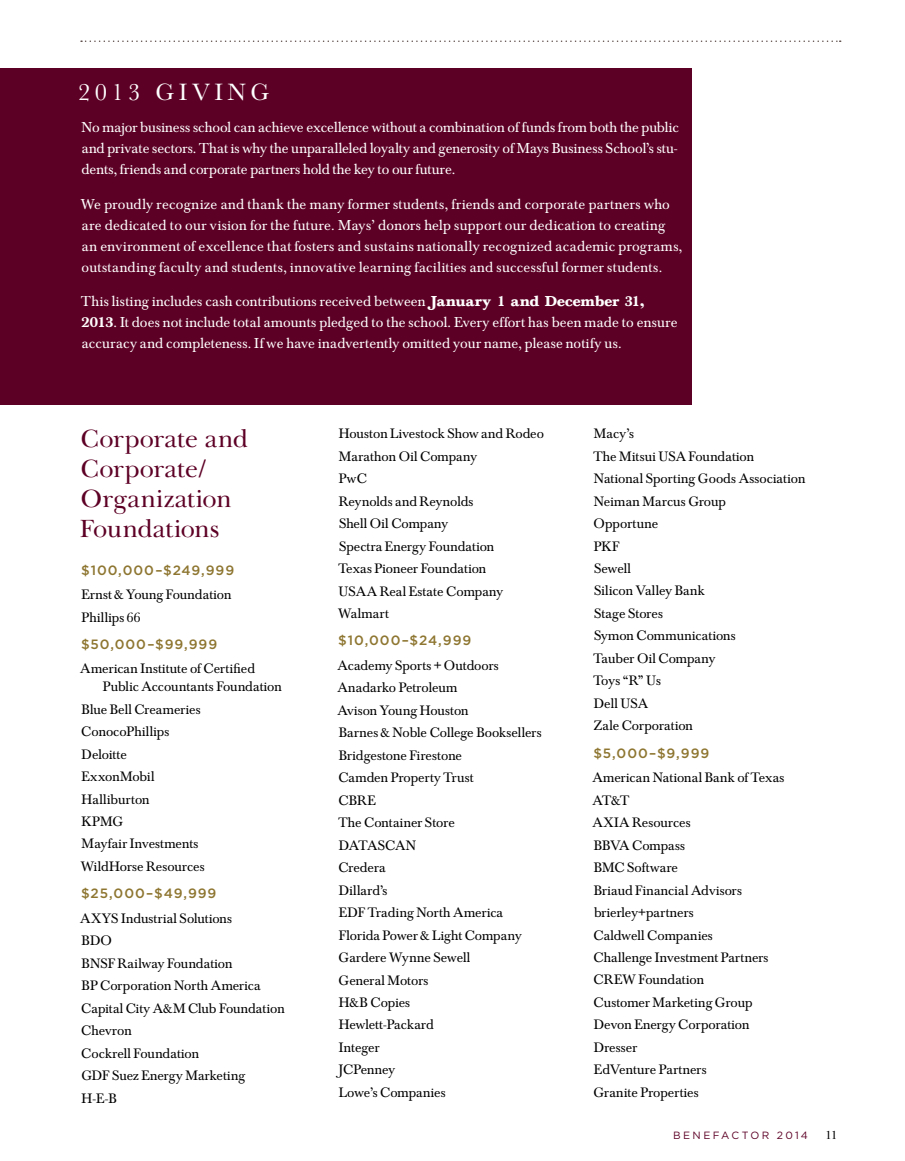
<style>
.page{position:relative;width:905px;height:1161px;background:#fff}
.page>*{position:absolute;margin:0;border:0;box-sizing:border-box;transform-origin:0 0}
.t1{font:25.5px/30px "Baskerville Cyr Upright";letter-spacing:-.005em;color:#5d0025}
.t2{font:24.6px "Baskerville";letter-spacing:.18em;color:#fff}
.t3{font:15px/21px "Baskerville Rgl";letter-spacing:.02em;color:#fff}
.t4{font:14.25px/22.5px "Baskerville Rgl";letter-spacing:.005em;color:#000}
.t5{font:500 13.5px "Gotham";letter-spacing:.07em;color:#8e7631}
.t6{font:12px "Baskerville Cyr Upright";color:#000}
.t7{font:10.5px "Gotham";letter-spacing:.22em;color:#5d0025}
.s1{font-family:"Baskerville Bld"}
</style>
<div class="page">
<svg style="left:81px;top:41px;width:759px;height:1px"></svg>
<div style="left:0;top:68px;width:691px;height:337px;background:#5d0025"></div>
<h2 class="t2" style="left:78px;top:76px;width:191px">2013 Giving</h2>
<p class="t3" style="left:82px;top:118px;width:598px;text-align:justify">No major business school can achieve excellence without a combination of funds from both the public and private sectors. That is why the unparalleled loyalty and generosity of Mays Business School’s stu&shy;dents, friends and corporate partners hold the key to our future.</p>
<p class="t3" style="left:81px;top:194px;width:603px">We proudly recognize and thank the many former students, friends and corporate partners who are dedicated to our vision for the future. Mays’ donors help support our dedication to creating an environment of excellence that fosters and sustains nationally recognized academic programs, outstanding faculty and students, innovative learning facilities and successful former students.</p>
<p class="t3" style="left:81px;top:292px;width:598px">This listing includes cash contributions received between <span class="s1">January 1 and December 31,<br>2013</span>. It does not include total amounts pledged to the school. Every effort has been made to ensure accuracy and completeness. If we have inadvertently omitted your name, please notify us.</p>
<h1 class="t1" style="left:79px;top:424px;width:171px">Corporate and<br>Corporate/<br>Organization<br>Foundations</h1>
<p class="t5" style="left:81px;top:562px;width:155px">$100,000–$249,999</p>
<p class="t4" style="left:82px;top:584px;width:151px">Ernst &amp; Young Foundation<br>Phillips 66</p>
<p class="t5" style="left:81px;top:637px;width:138px">$50,000–$99,999</p>
<p class="t4" style="left:103px;top:661px;width:181px;line-height:17.7px;text-indent:-22px">American Institute of Certified<br>Public Accountants Foundation</p>
<p class="t4" style="left:81px;top:699px;width:125px">Blue Bell Creameries<br>ConocoPhillips<br>Deloitte<br>ExxonMobil<br>Halliburton<br>KPMG<br>Mayfair Investments<br>WildHorse Resources</p>
<p class="t5" style="left:81px;top:886px;width:137px">$25,000–$49,999</p>
<p class="t4" style="left:80px;top:908px;width:206px">AXYS Industrial Solutions<br>BDO<br>BNSF Railway Foundation<br>BP Corporation North America<br>Capital City A&amp;M Club Foundation<br>Chevron<br>Cockrell Foundation<br>GDF Suez Energy Marketing<br>H-E-B</p>
<p class="t4" style="left:338px;top:423px;width:207px">Houston Livestock Show and Rodeo<br>Marathon Oil Company<br>PwC<br>Reynolds and Reynolds<br>Shell Oil Company<br>Spectra Energy Foundation<br>Texas Pioneer Foundation<br>USAA Real Estate Company<br>Walmart</p>
<p class="t5" style="left:338px;top:633px;width:135px">$10,000–$24,999</p>
<p class="t4" style="left:337px;top:655px;width:206px">Academy Sports + Outdoors<br>Anadarko Petroleum<br>Avison Young Houston<br>Barnes &amp; Noble College Booksellers<br>Bridgestone Firestone<br>Camden Property Trust<br>CBRE<br>The Container Store<br>DATASCAN<br>Credera<br>Dillard’s<br>EDF Trading North America<br>Florida Power &amp; Light Company<br>Gardere Wynne Sewell<br>General Motors<br>H&amp;B Copies<br>Hewlett-Packard<br>Integer<br>JCPenney<br>Lowe’s Companies</p>
<p class="t4" style="left:593px;top:423px;width:213px">Macy’s<br>The Mitsui USA Foundation<br>National Sporting Goods Association<br>Neiman Marcus Group<br>Opportune<br>PKF<br>Sewell<br>Silicon Valley Bank<br>Stage Stores<br>Symon Communications<br>Tauber Oil Company<br>Toys “R” Us<br>Dell USA<br>Zale Corporation</p>
<p class="t5" style="left:593px;top:745px;width:117px">$5,000–$9,999</p>
<p class="t4" style="left:592px;top:767px;width:193px">American National Bank of Texas<br>AT&amp;T<br>AXIA Resources<br>BBVA Compass<br>BMC Software<br>Briaud Financial Advisors brierley+partners<br>Caldwell Companies<br>Challenge Investment Partners<br>CREW Foundation<br>Customer Marketing Group<br>Devon Energy Corporation<br>Dresser<br>EdVenture Partners<br>Granite Properties</p>
<p class="t7" style="left:673px;top:1129px;width:136px">BENEFACTOR 2014</p>
<p class="t6" style="left:825px;top:1128px;width:14px">11</p>
</div>
